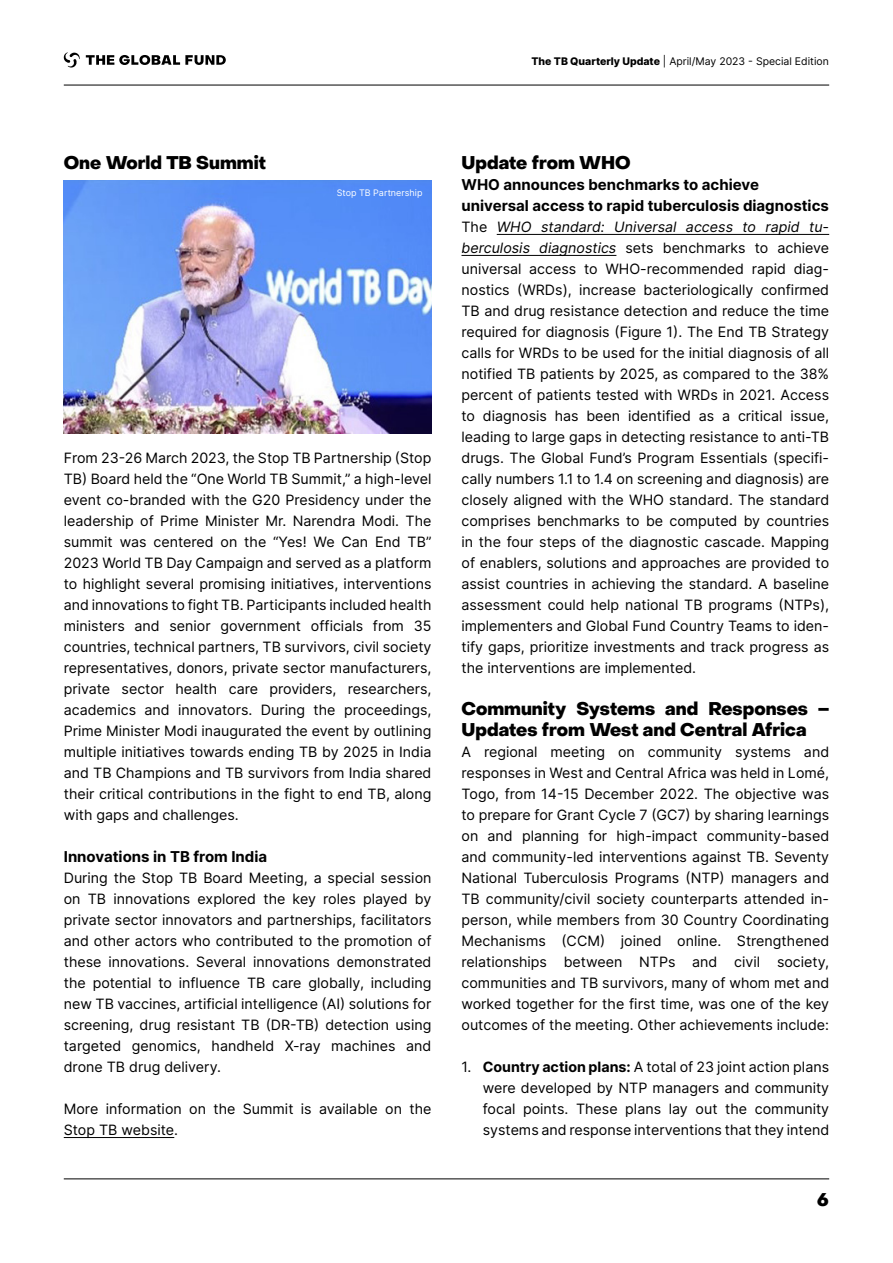
<style>
.page{position:relative;width:893px;height:1263px;background:#fff}
.page>*{position:absolute;margin:0;border:0;box-sizing:border-box;transform-origin:0 0}
.HEADING{font:800 18px/21px "Object Sans";color:#000}
.NEW_HEADING{font:800 18px "Object Sans";color:#000}
.NEW_SUBHEADING{font:700 15px/21px "Inter";color:#000}
.NEW_BODY{font:14.25px/21px "Inter";color:#000;text-align:justify}
.t1{font:10.5px "Inter";color:#000}
.t2{font:9px "Inter";color:#fff}
.s1{font-weight:800}
.s2{font-style:italic}
.s3{font-weight:700}
</style>
<div class="page">
<svg style="left:63px;top:52px;width:17px;height:16px"></svg>
<svg style="left:86px;top:55px;width:140px;height:10px"></svg>
<hr style="left:64px;top:85px;width:765px;height:1px;background:#000">
<hr style="left:64px;top:1137px;width:110px;height:1px;background:#000">
<hr style="left:497px;top:234px;width:332px;height:1px;background:#000">
<hr style="left:461px;top:255px;width:155px;height:1px;background:#000">
<img style="left:64px;top:180px;width:367px;height:254px">
<hr style="left:64px;top:1178px;width:765px;height:1px;background:#000">
<p class="t1" style="left:531px;top:54px;width:299px"><span class="s1">The TB Quarterly Update</span> | April/May 2023 - Special Edition</p>
<p class="HEADING" style="left:64px;top:153px;width:204px">One World TB Summit</p>
<p class="t2" style="left:337px;top:187px;width:87px">Stop TB Partnership</p>
<p class="NEW_BODY" style="left:64px;top:447px;width:369px">From 23-26 March 2023, the Stop TB Partnership (Stop TB) Board held the “One World TB Summit,” a high-level event co-branded with the G20 Presidency under the leadership of Prime Minister Mr. Narendra Modi. The summit was centered on the “Yes! We Can End TB” 2023 World TB Day Campaign and served as a platform to highlight several promising initiatives, interventions and innovations to fight TB. Participants included health ministers and senior government officials from 35 countries, technical partners, TB survivors, civil society representatives, donors, private sector manufacturers, private sector health care providers, researchers, academics and innovators. During the proceedings, Prime Minister Modi inaugurated the event by outlining multiple initiatives towards ending TB by 2025 in India and TB Champions and TB survivors from India shared their critical contributions in the fight to end TB, along with gaps and challenges.</p>
<p class="NEW_SUBHEADING" style="left:64px;top:846px;width:205px">Innovations in TB from India</p>
<p class="NEW_BODY" style="left:64px;top:867px;width:369px">During the Stop TB Board Meeting, a special session on TB innovations explored the key roles played by private sector innovators and partnerships, facilitators and other actors who contributed to the promotion of these innovations. Several innovations demonstrated the potential to influence TB care globally, including new TB vaccines, artificial intelligence (AI) solutions for screening, drug resistant TB (DR-TB) detection using targeted genomics, handheld X-ray machines and drone TB drug delivery.</p>
<p class="NEW_BODY" style="left:64px;top:1098px;width:369px">More information on the Summit is available on the<br>Stop TB website.</p>
<p class="NEW_HEADING" style="left:461px;top:152px;width:171px">Update from WHO</p>
<p class="NEW_SUBHEADING" style="left:461px;top:174px;width:369px">WHO announces benchmarks to achieve universal access to rapid tuberculosis diagnostics</p>
<p class="NEW_BODY" style="left:461px;top:216px;width:369px">The <span class="s2">WHO standard: Universal access to rapid tu&shy;berculosis diagnostics</span> sets benchmarks to achieve universal access to WHO-recommended rapid diag&shy;nostics (WRDs), increase bacteriologically confirmed TB and drug resistance detection and reduce the time required for diagnosis (Figure 1). The End TB Strategy calls for WRDs to be used for the initial diagnosis of all notified TB patients by 2025, as compared to the 38% percent of patients tested with WRDs in 2021. Access to diagnosis has been identified as a critical issue, leading to large gaps in detecting resistance to anti-TB drugs. The Global Fund’s Program Essentials (specifi&shy;cally numbers 1.1 to 1.4 on screening and diagnosis) are closely aligned with the WHO standard. The standard comprises benchmarks to be computed by countries in the four steps of the diagnostic cascade. Mapping of enablers, solutions and approaches are provided to assist countries in achieving the standard. A baseline assessment could help national TB programs (NTPs), implementers and Global Fund Country Teams to iden&shy;tify gaps, prioritize investments and track progress as the interventions are implemented.</p>
<p class="HEADING" style="left:461px;top:699px;width:369px">Community Systems and Responses –<br>Updates from West and Central Africa</p>
<p class="NEW_BODY" style="left:461px;top:741px;width:369px">A regional meeting on community systems and responses in West and Central Africa was held in Lomé, Togo, from 14-15 December 2022. The objective was to prepare for Grant Cycle 7 (GC7) by sharing learnings on and planning for high-impact community-based and community-led interventions against TB. Seventy National Tuberculosis Programs (NTP) managers and TB community/civil society counterparts attended in&shy;person, while members from 30 Country Coordinating Mechanisms (CCM) joined online. Strengthened relationships between NTPs and civil society, communities and TB survivors, many of whom met and worked together for the first time, was one of the key outcomes of the meeting. Other achievements include:</p>
<p class="NEW_BODY" style="left:483px;top:1056px;width:348px;text-indent:-21px">1. <span class="s3">Country action plans:</span> A total of 23 joint action plans were developed by NTP managers and community focal points. These plans lay out the community systems and response interventions that they intend</p>
<p class="HEADING" style="left:817px;top:1189px;width:13px">6</p>
</div>
